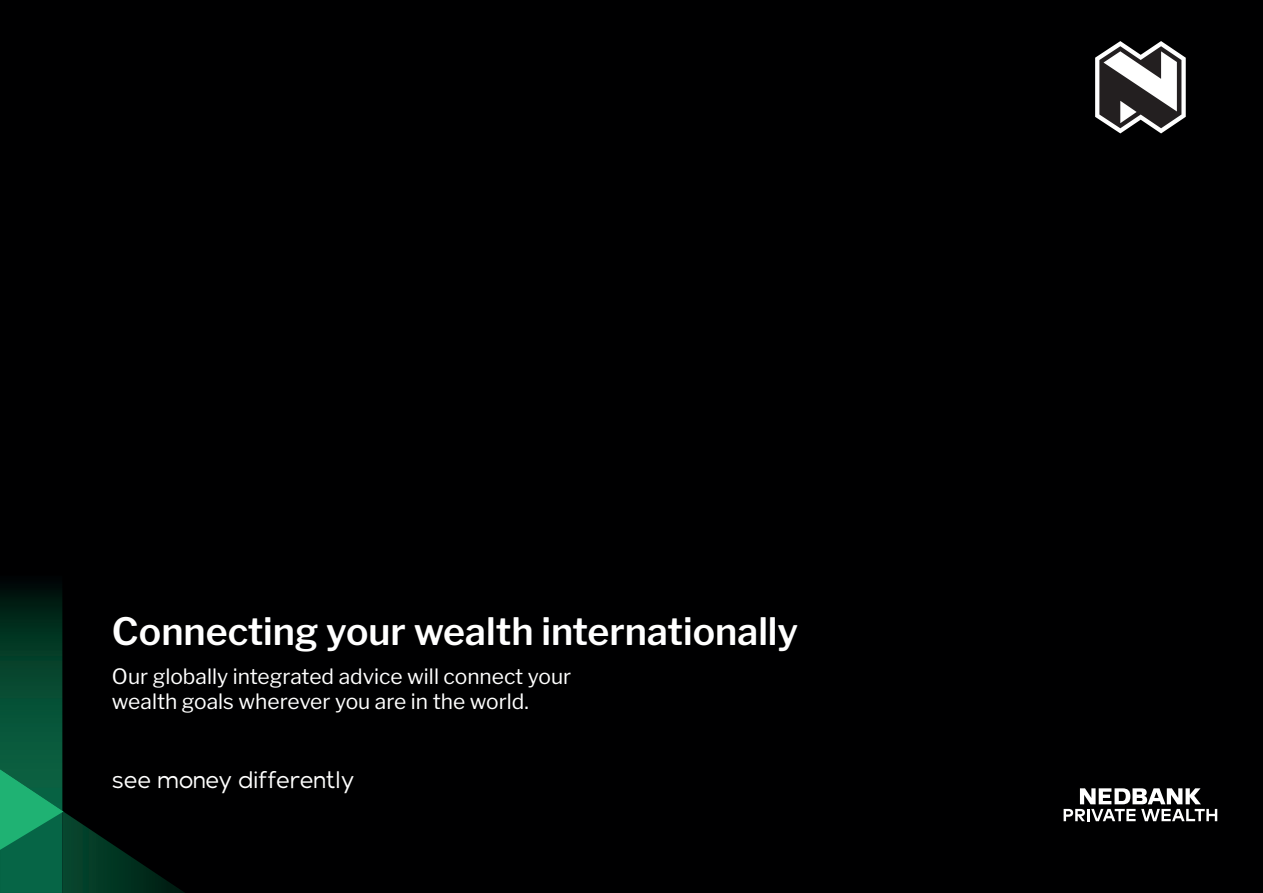
<style>
.page{position:relative;width:1263px;height:893px;background:#000001}
.page>*{position:absolute;margin:0;border:0;box-sizing:border-box;transform-origin:0 0}
.t1{font:100 37.5px "Libre Franklin";color:#fff}
.t2{font:24px "Nedbank Sans";letter-spacing:-.005em;color:#fff}
.t3{font:21px/25.2px "Libre Franklin";color:#fff}
</style>
<div class="page">
<svg style="left:62px;top:575px;width:1px;height:236px"></svg>
<img style="left:0;top:588px;width:62px;height:181px">
<img style="left:63px;top:812px;width:122px;height:81px">
<img style="left:62px;top:811px;width:1px;height:82px">
<div style="left:0;top:850px;width:62px;height:43px;background:#066546"></div>
<svg style="left:0;top:769px;width:64px;height:81px;background:#138759"></svg>
<svg style="left:1095px;top:41px;width:91px;height:92px"></svg>
<svg style="left:1063px;top:788px;width:154px;height:33px"></svg>
<p class="t1" style="left:112px;top:602px;width:688px">Connecting your wealth internationally</p>
<p class="t3" style="left:112px;top:661px;width:461px">Our globally integrated advice will connect your wealth goals wherever you are in the world.</p>
<p class="t2" style="left:112px;top:765px;width:244px">see money differently</p>
</div>
